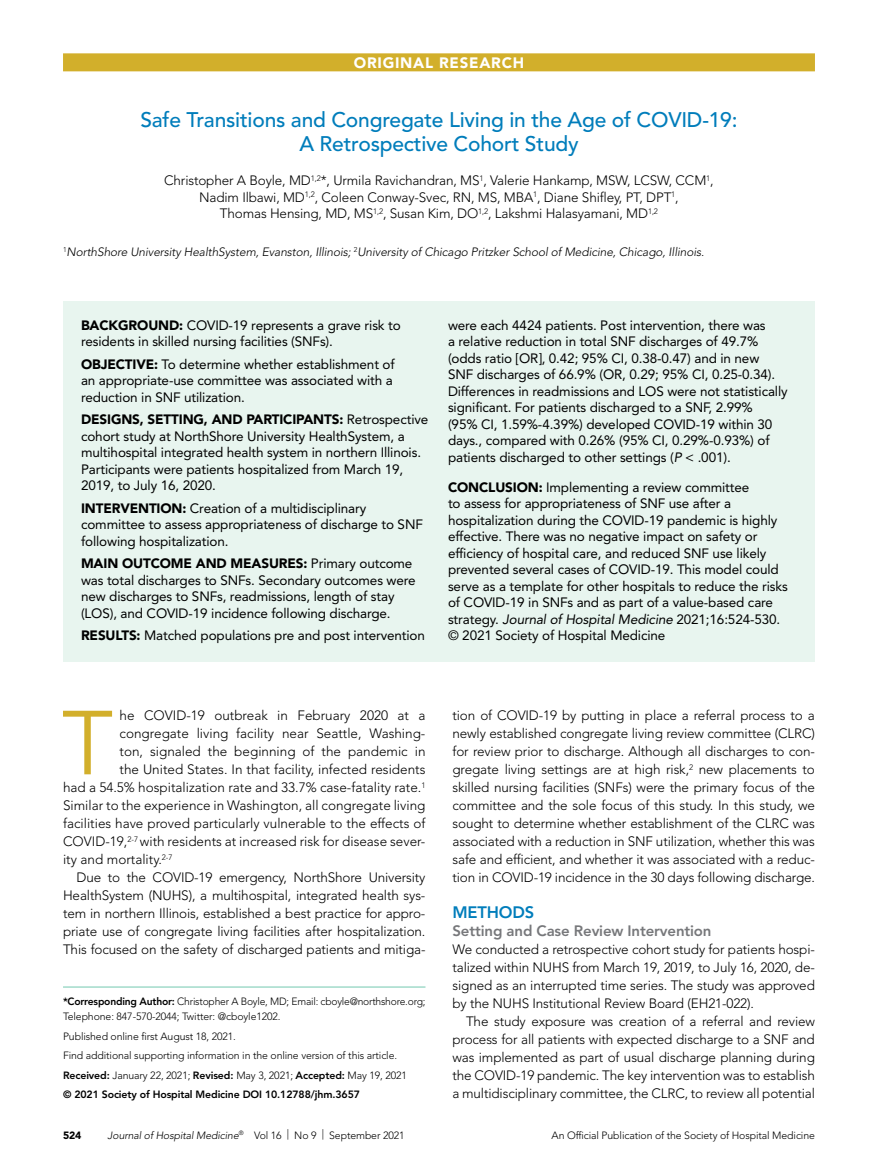
<style>
.page{position:relative;width:878px;height:1175px;background:#fff}
.page>*{position:absolute;margin:0;border:0;box-sizing:border-box;transform-origin:0 0}
.t1{font:89.7px "Avenir LT Std";color:#d2af2b}
.t2{font:500 21px/24px "Avenir LT Std";letter-spacing:-.01em;color:#007dbb;text-align:center}
.t3{font:800 16.5px "Avenir LT Std";letter-spacing:-.01em;color:#007dbb}
.t4{font:800 15px "Avenir LT Std";letter-spacing:-.01em;color:#77787b}
.t5{font:900 15px "Avenir LT Std";letter-spacing:.05em;color:#fff}
.t6{font:300 13.5px/18px "Avenir LT Std";letter-spacing:-.01em;color:#000;text-align:justify}
.t7{font:13.5px/16.5px "Avenir LT Std";letter-spacing:-.01em;color:#000}
.t8{font:italic 300 12px "Avenir LT Std";letter-spacing:-.01em;color:#000}
.t9{font:300 10.5px/19.5px "Avenir LT Std";letter-spacing:-.01em;color:#000}
.t10{font:italic 300 10.5px "Avenir LT Std";letter-spacing:-.01em;color:#000}
.t11{font:900 10.5px "Avenir LT Std";color:#000}
.s1{font-weight:900}
.s2{font-style:italic}
.s3{font-weight:800}
.s4{font-style:normal}
</style>
<div class="page">
<div style="left:63px;top:53px;width:751px;height:18px;background:#d2af2b"></div>
<hr style="left:63px;top:986px;width:362px;height:1px;background:#73c8af">
<div style="left:63px;top:302px;width:751px;height:360px;background:#e8f5ef"></div>
<p class="t5" style="left:354px;top:54px;width:172px">ORIGINAL RESEARCH</p>
<h2 class="t2" style="left:140px;top:108px;width:598px">Safe Transitions and Congregate Living in the Age of COVID-19:<br>A Retrospective Cohort Study</h2>
<p class="t6" style="left:164px;top:172px;width:551px;line-height:16.5px;text-align:center">Christopher A Boyle, MD<sup>1,2</sup>*, Urmila Ravichandran, MS<sup>1</sup>, Valerie Hankamp, MSW, LCSW, CCM<sup>1</sup>,<br>Nadim Ilbawi, MD<sup>1,2</sup>, Coleen Conway-Svec, RN, MS, MBA<sup>1</sup>, Diane Shifley, PT, DPT<sup>1</sup>,<br>Thomas Hensing, MD, MS<sup>1,2</sup>, Susan Kim, DO<sup>1,2</sup>, Lakshmi Halasyamani, MD<sup>1,2</sup></p>
<p class="t8" style="left:63px;top:245px;width:642px"><sup>1</sup>NorthShore University HealthSystem, Evanston, Illinois; <sup>2</sup>University of Chicago Pritzker School of Medicine, Chicago, Illinois.</p>
<p class="t7" style="left:81px;top:317px;width:321px"><span class="s1">BACKGROUND:</span> COVID-19 represents a grave risk to residents in skilled nursing facilities (SNFs).</p>
<p class="t7" style="left:81px;top:356px;width:315px"><span class="s1">OBJECTIVE:</span> To determine whether establishment of an appropriate-use committee was associated with a reduction in SNF utilization.</p>
<p class="t7" style="left:81px;top:411px;width:349px"><span class="s1">DESIGNS, SETTING, AND PARTICIPANTS:</span> Retrospective cohort study at NorthShore University HealthSystem, a multihospital integrated health system in northern Illinois.<br>Participants were patients hospitalized from March 19, 2019, to July 16, 2020.</p>
<p class="t7" style="left:81px;top:500px;width:343px"><span class="s1">INTERVENTION:</span> Creation of a multidisciplinary committee to assess appropriateness of discharge to SNF following hospitalization.</p>
<p class="t7" style="left:81px;top:555px;width:336px"><span class="s1">MAIN OUTCOME AND MEASURES:</span> Primary outcome was total discharges to SNFs. Secondary outcomes were new discharges to SNFs, readmissions, length of stay (LOS), and COVID-19 incidence following discharge.</p>
<p class="t7" style="left:81px;top:627px;width:345px"><span class="s1">RESULTS:</span> Matched populations pre and post intervention</p>
<p class="t7" style="left:448px;top:317px;width:341px">were each 4424 patients. Post intervention, there was<br>a relative reduction in total SNF discharges of 49.7% (odds ratio [OR], 0.42; 95% CI, 0.38-0.47) and in new SNF discharges of 66.9% (OR, 0.29; 95% CI, 0.25-0.34).<br>Differences in readmissions and LOS were not statistically significant. For patients discharged to a SNF, 2.99%<br>(95% CI, 1.59%-4.39%) developed COVID-19 within 30 days., compared with 0.26% (95% CI, 0.29%-0.93%) of patients discharged to other settings (<span class="s2">P</span> &lt; .001).</p>
<p class="t7" style="left:448px;top:479px;width:341px"><span class="s1">CONCLUSION:</span> Implementing a review committee<br>to assess for appropriateness of SNF use after a hospitalization during the COVID-19 pandemic is highly effective. There was no negative impact on safety or efficiency of hospital care, and reduced SNF use likely prevented several cases of COVID-19. This model could serve as a template for other hospitals to reduce the risks of COVID-19 in SNFs and as part of a value-based care strategy. <span class="s2">Journal of Hospital Medicine</span> 2021;16:524-530. © 2021 Society of Hospital Medicine</p>
<h1 class="t1" style="left:62px;top:691px;width:53px">T</h1>
<p class="t6" style="left:120px;top:706px;width:307px">he COVID-19 outbreak in February 2020 at a</p>
<p class="t6" style="left:120px;top:724px;width:307px">congregate living facility near Seattle, Washing-</p>
<p class="t6" style="left:120px;top:742px;width:307px">ton, signaled the beginning of the pandemic in</p>
<p class="t6" style="left:120px;top:760px;width:307px">the United States. In that facility, infected residents</p>
<p class="t6" style="left:63px;top:778px;width:364px">had a 54.5% hospitalization rate and 33.7% case-fatality rate.<sup>1</sup></p>
<p class="t6" style="left:63px;top:796px;width:364px">Similar to the experience in Washington, all congregate living</p>
<p class="t6" style="left:63px;top:814px;width:364px">facilities have proved particularly vulnerable to the effects of</p>
<p class="t6" style="left:63px;top:832px;width:364px">COVID-19,<sup>2-7</sup> with residents at increased risk for disease sever-</p>
<p class="t6" style="left:63px;top:850px;width:111px">ity and mortality.<sup>2-7</sup></p>
<p class="t6" style="left:77px;top:868px;width:350px">Due to the COVID-19 emergency, NorthShore University</p>
<p class="t6" style="left:63px;top:886px;width:364px">HealthSystem (NUHS), a multihospital, integrated health sys-</p>
<p class="t6" style="left:63px;top:904px;width:364px">tem in northern Illinois, established a best practice for appro-</p>
<p class="t6" style="left:63px;top:922px;width:364px">priate use of congregate living facilities after hospitalization.</p>
<p class="t6" style="left:63px;top:940px;width:364px">This focused on the safety of discharged patients and mitiga-</p>
<p class="t9" style="left:63px;top:994px;width:364px;line-height:15px"><span class="s3">*Corresponding Author:</span> Christopher A Boyle, MD; Email: cboyle@northshore.org;<br>Telephone: 847-570-2044; Twitter: @cboyle1202.</p>
<p class="t9" style="left:63px;top:1026px;width:345px">Published online first August 18, 2021.<br>Find additional supporting information in the online version of this article.<br><span class="s3">Received:</span> January 22, 2021; <span class="s3">Revised:</span> May 3, 2021; <span class="s3">Accepted:</span> May 19, 2021 <span class="s3">© 2021 Society of Hospital Medicine DOI 10.12788/jhm.3657</span></p>
<p class="t6" style="left:452px;top:706px;width:364px">tion of COVID-19 by putting in place a referral process to a newly established congregate living review committee (CLRC) for review prior to discharge. Although all discharges to con&shy;gregate living settings are at high risk,<sup>2</sup> new placements to skilled nursing facilities (SNFs) were the primary focus of the committee and the sole focus of this study. In this study, we sought to determine whether establishment of the CLRC was associated with a reduction in SNF utilization, whether this was safe and efficient, and whether it was associated with a reduc&shy;tion in COVID-19 incidence in the 30 days following discharge.</p>
<p class="t3" style="left:452px;top:903px;width:83px">METHODS</p>
<p class="t4" style="left:452px;top:922px;width:260px">Setting and Case Review Intervention</p>
<p class="t6" style="left:452px;top:940px;width:364px">We conducted a retrospective cohort study for patients hospi&shy;talized within NUHS from March 19, 2019, to July 16, 2020, de&shy;signed as an interrupted time series. The study was approved by the NUHS Institutional Review Board (EH21-022).</p>
<p class="t6" style="left:452px;top:1012px;width:364px;text-indent:14px">The study exposure was creation of a referral and review process for all patients with expected discharge to a SNF and was implemented as part of usual discharge planning during the COVID-19 pandemic. The key intervention was to establish a multidisciplinary committee, the CLRC, to review all potential</p>
<p class="t11" style="left:63px;top:1128px;width:20px">524</p>
<p class="t10" style="left:108px;top:1129px;width:298px">Journal of Hospital Medicine<sup>®</sup> <span class="s4">Vol 16 | No 9 | September 2021</span></p>
<p class="t9" style="left:551px;top:1125px;width:265px">An Official Publication of the Society of Hospital Medicine</p>
</div>
